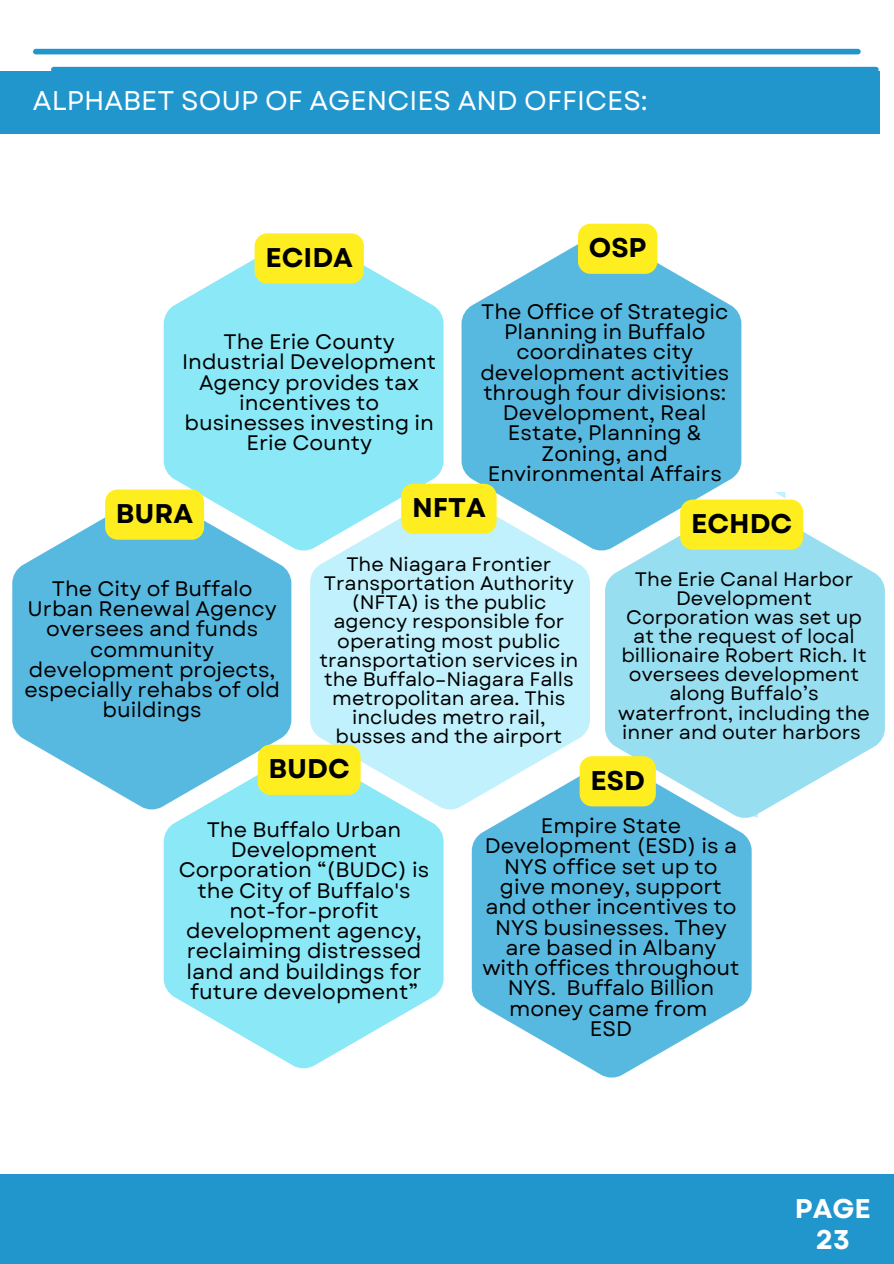
<style>
.page{position:relative;width:894px;height:1264px;background:#fff}
.page>*{position:absolute;margin:0;border:0;box-sizing:border-box;transform-origin:0 0}
.t1{font:27px "Garet";color:#fff}
.t2{font:700 27px "Garet";color:#000}
.t3{font:700 27px/30.3px "Garet";color:#fff;text-align:center}
.t4{font:21px/20.2px "Garet";color:#000;text-align:center}
.t5{font:19.5px/19.2px "Garet";color:#000;text-align:center}
</style>
<div class="page">
<div style="left:36px;top:49px;width:821px;height:5px;background:#2196cc"></div>
<div style="left:0;top:71px;width:879px;height:62px;background:#2196cc"></div>
<div style="left:0;top:1174px;width:893px;height:89px;background:#2196cc"></div>
<div style="left:310px;top:534px;width:279px;height:276px;background:#c0f1fc"></div>
<svg style="left:164px;top:750px;width:279px;height:319px;fill:#8be8f7"></svg>
<svg style="left:164px;top:259px;width:279px;height:292px;background:#97eaf7"></svg>
<svg style="left:12px;top:493px;width:279px;height:317px;fill:#58b9e0"></svg>
<svg style="left:461px;top:233px;width:238px;height:318px;background:#71c4e4"></svg>
<div style="left:105px;top:489px;width:99px;height:50px;background:#feee1f"></div>
<div style="left:258px;top:744px;width:102px;height:51px;background:#feee1f"></div>
<svg style="left:401px;top:483px;width:95px;height:51px;background:#faed28"></svg>
<svg style="left:471px;top:760px;width:280px;height:318px;fill:#58b9e0"></svg>
<svg style="left:605px;top:500px;width:279px;height:318px;background:#a3e1f1"></svg>
<svg style="left:699px;top:287px;width:186px;height:355px"></svg>
<div style="left:16px;top:570px;width:272px;height:160px;background:#58b9e0"></div>
<div style="left:254px;top:233px;width:110px;height:50px;background:#feee1f"></div>
<div style="left:578px;top:224px;width:79px;height:50px;background:#feee1f"></div>
<svg style="left:579px;top:756px;width:178px;height:63px;background:#b6dfa9"></svg>
<svg style="left:680px;top:492px;width:205px;height:68px"></svg>
<div style="left:54px;top:67px;width:821px;height:5px;background:#2196cc"></div>
<p class="t1" style="left:33px;top:81px;width:616px">ALPHABET SOUP OF AGENCIES AND OFFICES:</p>
<p class="t2" style="left:265px;top:238px;width:89px">ECIDA</p>
<h1 class="t2" style="left:588px;top:228px;width:59px">OSP</h1>
<p class="t4" style="left:182px;top:332px;width:255px">The Erie County<br>Industrial Development<br>Agency provides tax incentives to businesses investing in<br>Erie County</p>
<h1 class="t4" style="left:480px;top:301px;width:250px">The Office of Strategic<br>Planning in Buffalo coordinates city development activities through four divisions:<br>Development, Real<br>Estate, Planning &amp;<br>Zoning, and<br>Environmental Affairs</h1>
<h2 class="t2" style="left:116px;top:494px;width:79px">BURA</h2>
<p class="t4" style="left:24px;top:578px;width:257px">The City of Buffalo<br>Urban Renewal Agency oversees and funds community development projects, especially rehabs of old buildings</p>
<p class="t2" style="left:412px;top:488px;width:75px">NFTA</p>
<p class="t5" style="left:319px;top:554px;width:260px">The Niagara Frontier<br>Transportation Authority (NFTA) is the public agency responsible for operating most public transportation services in the Buffalo–Niagara Falls metropolitan area. This includes metro rail, busses and the airport</p>
<h1 class="t2" style="left:690px;top:504px;width:103px">ECHDC</h1>
<p class="t5" style="left:618px;top:569px;width:253px">The Erie Canal Harbor<br>Development<br>Corporation was set up at the request of local billionaire Robert Rich. It oversees development along Buffalo’s waterfront, including the inner and outer harbors</p>
<p class="t2" style="left:268px;top:749px;width:83px">BUDC</p>
<h1 class="t4" style="left:179px;top:819px;width:252px">The Buffalo Urban<br>Development<br>Corporation “(BUDC) is the City of Buffalo's not-for-profit development agency, reclaiming distressed land and buildings for future development”</h1>
<p class="t2" style="left:590px;top:760px;width:56px">ESD</p>
<p class="t4" style="left:482px;top:815px;width:259px">Empire State<br>Development (ESD) is a<br>NYS office set up to give money, support and other incentives to<br>NYS businesses. They are based in Albany with offices throughout<br>NYS. Buffalo Billion money came from</p>
<h1 class="t4" style="left:589px;top:1018px;width:44px">ESD</h1>
<h1 class="t3" style="left:794px;top:1193px;width:78px">PAGE<br>23</h1>
</div>
